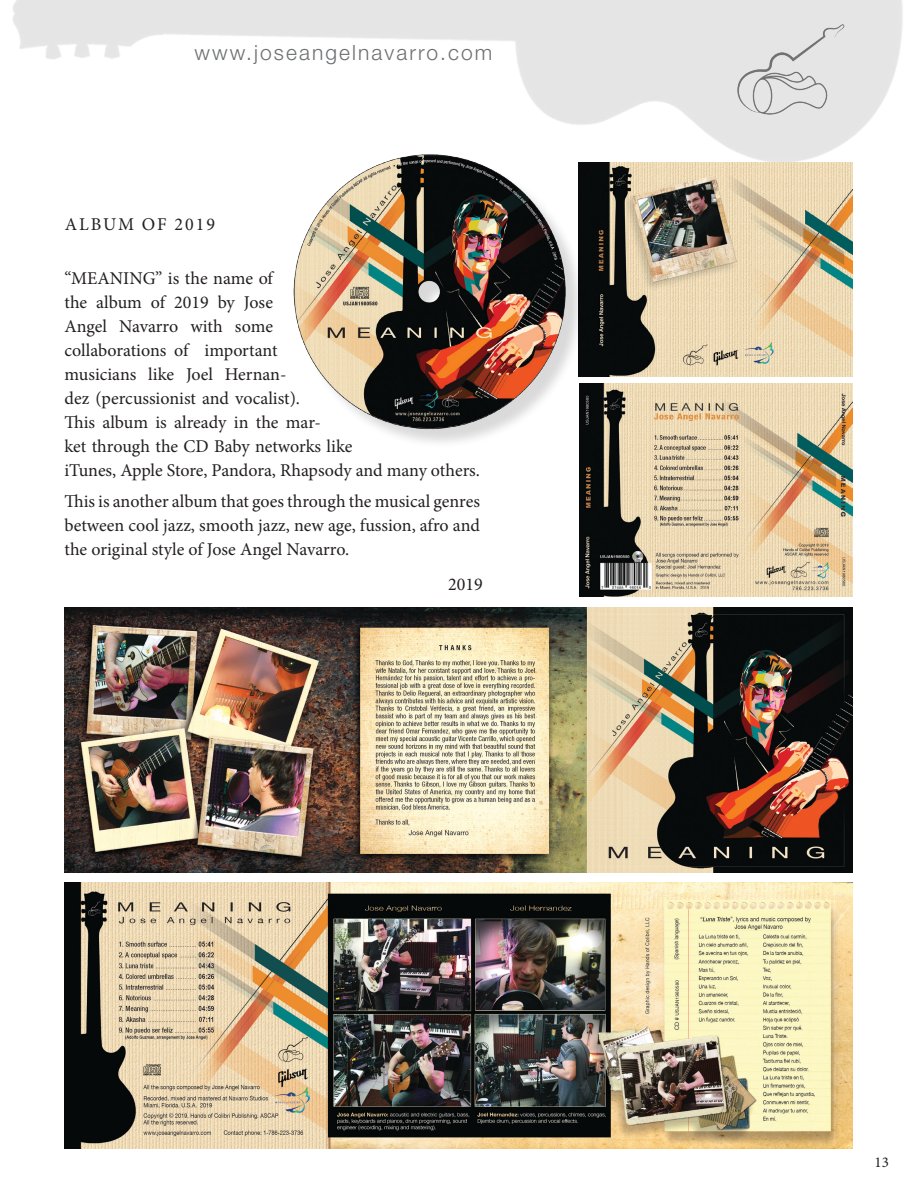
<style>
.page{position:relative;width:918px;height:1188px;background:#fff}
.page>*{position:absolute;margin:0;border:0;box-sizing:border-box;transform-origin:0 0}
.t1{font:300 21px "Helvetica Neue LT Pro";letter-spacing:.1em;color:#6d6f71}
.t2{font:18px/24px "Minion Pro";letter-spacing:-.005em;color:#231f20}
.t3{font:18px "Minion Pro";letter-spacing:.11em;color:#231f20}
.t4{font:15px "Minion Pro";color:#231f20}
</style>
<div class="page">
<img style="left:13px;top:0;width:890px;height:163px">
<img style="left:725px;top:15px;width:126px;height:107px">
<img style="left:65px;top:607px;width:788px;height:266px">
<img style="left:65px;top:882px;width:788px;height:266px">
<img style="left:579px;top:383px;width:274px;height:214px">
<img style="left:587px;top:163px;width:266px;height:213px">
<div style="left:297px;top:158px;width:290px;height:291px;background:#231f20;opacity:.17"></div>
<img style="left:286px;top:149px;width:288px;height:286px">
<p class="t1" style="left:194px;top:40px;width:300px">www.joseangelnavarro.com</p>
<p class="t3" style="left:65px;top:212px;width:152px">ALBUM OF 2019</p>
<p class="t2" style="left:64px;top:266px;width:417px">“MEANING” is the name of<br>the album of 2019 by Jose<br>Angel Navarro with some<br>collaborations of important<br>musicians like Joel Hernan-<br>dez (percussionist and vocalist).<br>This album is already in the mar-<br>ket through the CD Baby networks like<br>iTunes, Apple Store, Pandora, Rhapsody and many others.</p>
<p class="t2" style="left:64px;top:489px;width:417px;text-align:justify">This is another album that goes through the musical genres between cool jazz, smooth jazz, new age, fussion, afro and the original style of Jose Angel Navarro.</p>
<p class="t2" style="left:448px;top:572px;width:36px">2019</p>
<p class="t4" style="left:875px;top:1153px;width:16px">13</p>
</div>
